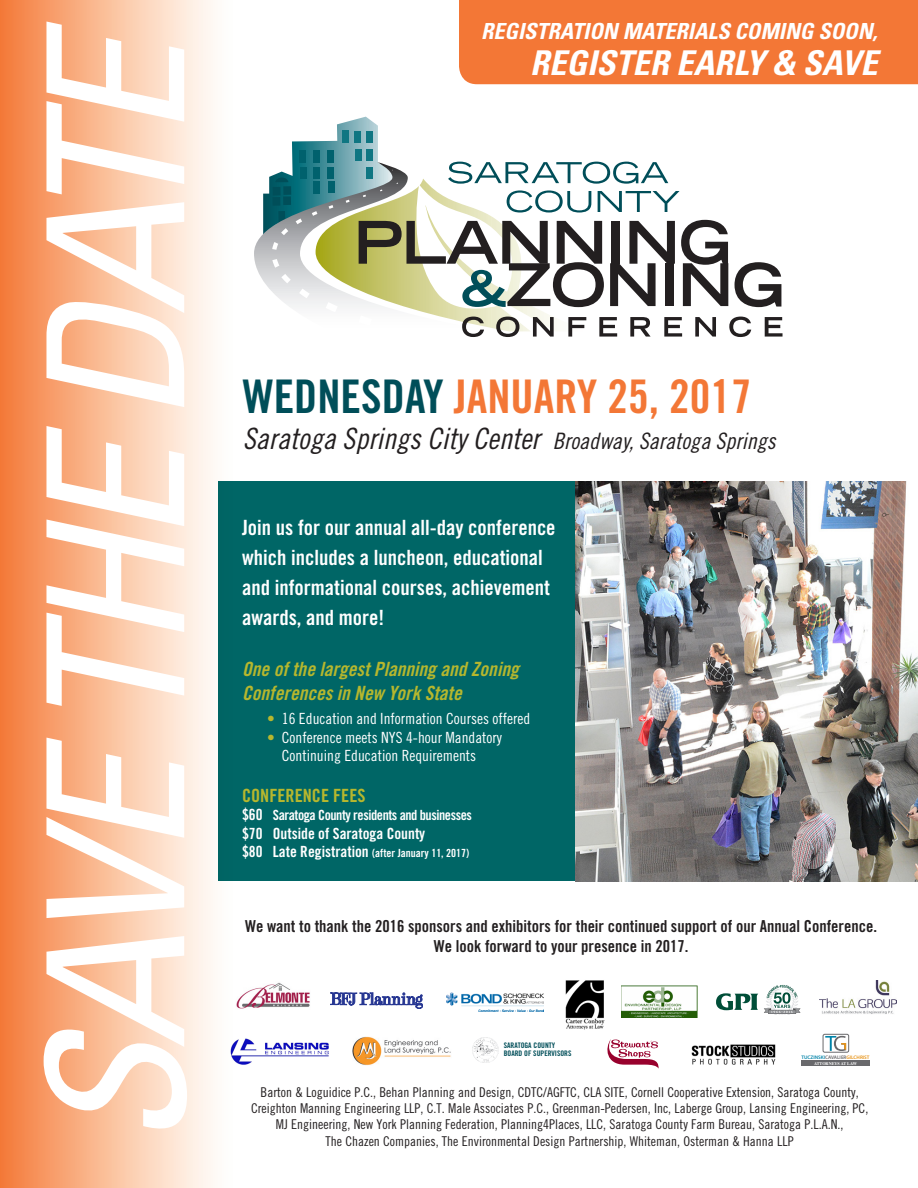
<style>
.page{position:relative;width:918px;height:1188px;background:#fff}
.page>*{position:absolute;margin:0;border:0;box-sizing:border-box;transform-origin:0 0}
.t1{font:italic condensed 190.8px "Univers";color:#fff}
.t2{font:46.35px "Trade Gothic Bold Cond Twenty";color:#f37736}
.t3{font:italic 700 condensed 34.2px "Univers";color:#fff}
.t4{font:29.4px "Trade Gothic Cond Eighteen Obl";color:#231f20}
.t5{font:italic 700 condensed 22.2px "Univers";color:#fff}
.t6{font:21px/30px "Trade Gothic Bold Cond Twenty";color:#fff}
.t7{font:19.65px/23.5px "Trade Gothic Bold Cond Twenty Obl";color:#b6b72e}
.t8{font:18.15px "Trade Gothic Bold Cond Twenty";color:#b6b72e}
.t9{font:16.5px "Trade Gothic Bold Cond Twenty";color:#231f20}
.t10{font:15.45px/18.5px "Trade Gothic Cond Eighteen";color:#fff}
.t11{font:15.45px "Trade Gothic Bold Cond Twenty";color:#fff}
.t12{font:13.95px "Trade Gothic Bold Cond Twenty";letter-spacing:-.03em;color:#fff}
.t13{font:13.5px/16.2px "Trade Gothic Cond Eighteen";color:#231f20;text-align:center}
.t14{font:11.25px "Trade Gothic Bold Cond Twenty";color:#fff}
.t15{font:7.65px "Trade Gothic Bold Cond Twenty";color:#004e59}
.t16{font:600 5.1px "Myriad Pro";color:#0083a9}
.t17{font:700 4.2px "Times";color:#fff}
.s1{color:#004e59}
.s2{font-size:22.65px}
.s3{color:#b6b72e}
.s4{font-size:15.45px}
.s5{color:#69696c}
.s6{color:#e89418}
</style>
<div class="page">
<div style="left:218px;top:482px;width:700px;height:399px;background:#066"></div>
<svg style="left:0;top:0;width:236px;height:1188px;background:#f3bf9e"></svg>
<div style="left:459px;top:0;width:459px;height:84px;background:#f37736"></div>
<svg style="left:254px;top:117px;width:529px;height:220px"></svg>
<img style="left:575px;top:482px;width:343px;height:399px">
<img style="left:472px;top:1037px;width:13px;height:19px">
<img style="left:446px;top:993px;width:98px;height:19px">
<img style="left:691px;top:1044px;width:85px;height:21px">
<img style="left:236px;top:982px;width:74px;height:27px">
<svg style="left:716px;top:993px;width:42px;height:17px"></svg>
<svg style="left:764px;top:985px;width:37px;height:30px"></svg>
<img style="left:819px;top:981px;width:77px;height:33px">
<svg style="left:607px;top:1039px;width:52px;height:30px"></svg>
<svg style="left:825px;top:1036px;width:21px;height:15px"></svg>
<div style="left:823px;top:1034px;width:26px;height:19px;border:1px solid #69696c;border-radius:2px"></div>
<div style="left:801px;top:1061px;width:68px;height:5px;background:#69696c"></div>
<img style="left:228px;top:1036px;width:101px;height:33px">
<svg style="left:330px;top:993px;width:93px;height:15px"></svg>
<img style="left:621px;top:986px;width:76px;height:32px">
<img style="left:352px;top:1037px;width:99px;height:28px">
<img style="left:565px;top:980px;width:40px;height:50px">
<p class="t1" style="left:-4px;top:1146px;width:1126px;rotate:-90deg">SAVE THE DATE</p>
<p class="t5" style="left:481px;top:17px;width:398px">REGISTRATION MATERIALS COMING SOON,</p>
<p class="t3" style="left:530px;top:42px;width:349px">REGISTER EARLY &amp; SAVE</p>
<p class="t2" style="left:243px;top:368px;width:510px"><span class="s1">WEDNESDAY</span> JANUARY 25, 2017</p>
<p class="t4" style="left:243px;top:421px;width:534px">Saratoga Springs City Center <span class="s2">Broadway, Saratoga Springs</span></p>
<p class="t6" style="left:242px;top:512px;width:315px">Join us for our annual all-day conference which includes a luncheon, educational</p>
<p class="t6" style="left:242px;top:572px;width:309px">and informational courses, achievement awards, and more!</p>
<p class="t7" style="left:242px;top:657px;width:278px">One of the largest Planning and Zoning<br>Conferences in New York State</p>
<p class="t10" style="left:267px;top:709px;width:264px"><span class="s3">•</span> 16 Education and Information Courses offered</p>
<p class="t10" style="left:282px;top:728px;width:222px;text-indent:-15px"><span class="s3">•</span> Conference meets NYS 4-hour Mandatory<br>Continuing Education Requirements</p>
<p class="t8" style="left:242px;top:784px;width:125px">CONFERENCE FEES</p>
<p class="t12" style="left:242px;top:807px;width:232px"><span class="s4">$60</span> Saratoga County residents and businesses</p>
<p class="t11" style="left:242px;top:824px;width:185px">$70 Outside of Saratoga County</p>
<p class="t14" style="left:242px;top:846px;width:229px"><span class="s4">$80 Late Registration</span> (after January 11, 2017)</p>
<p class="t9" style="left:245px;top:916px;width:634px">We want to thank the 2016 sponsors and exhibitors for their continued support of our Annual Conference.</p>
<p class="t9" style="left:434px;top:936px;width:256px">We look forward to your presence in 2017.</p>
<p class="t15" style="left:504px;top:1041px;width:53px">SARATOGA COUNTY</p>
<p class="t15" style="left:504px;top:1049px;width:69px">BOARD OF SUPERVISORS</p>
<p class="t16" style="left:801px;top:1054px;width:70px">TUCZINSKI<span class="s5">CAVALIER</span><span class="s6">GILCHRIST</span></p>
<p class="t17" style="left:814px;top:1059px;width:44px">ATTORNEYS AT LAW</p>
<p class="t13" style="left:251px;top:1084px;width:619px">Barton &amp; Loguidice P.C., Behan Planning and Design, CDTC/AGFTC, CLA SITE, Cornell Cooperative Extension, Saratoga County,<br>Creighton Manning Engineering LLP, C.T. Male Associates P.C., Greenman-Pedersen, Inc, Laberge Group, Lansing Engineering, PC,</p>
<p class="t13" style="left:276px;top:1116px;width:569px">MJ Engineering, New York Planning Federation, Planning4Places, LLC, Saratoga County Farm Bureau, Saratoga P.L.A.N.,</p>
<p class="t13" style="left:326px;top:1132px;width:470px">The Chazen Companies, The Environmental Design Partnership, Whiteman, Osterman &amp; Hanna LLP</p>
</div>
